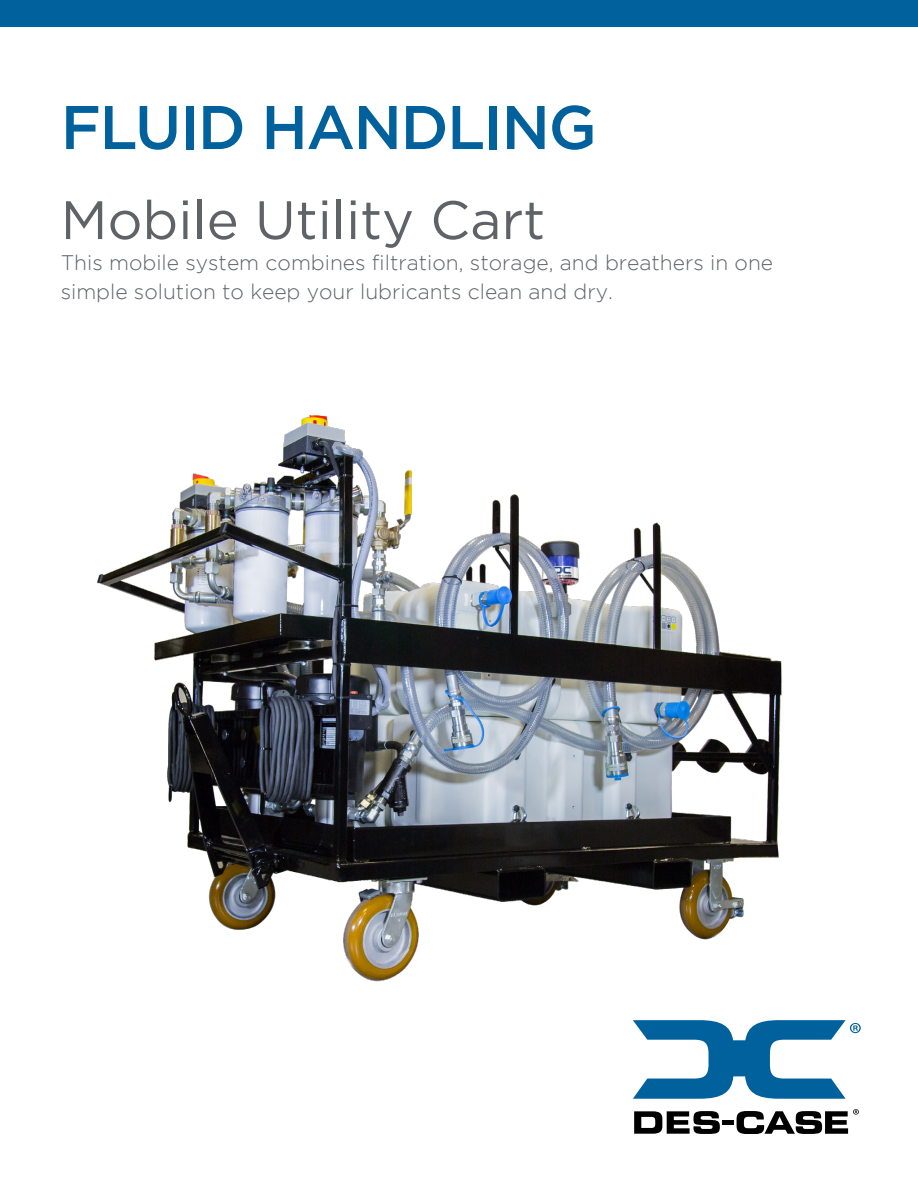
<style>
.page{position:relative;width:918px;height:1188px;background:#fff}
.page>*{position:absolute;margin:0;border:0;box-sizing:border-box;transform-origin:0 0}
.t1{font:500 61.5px "Gotham";letter-spacing:-.025em;color:#00619d}
.t2{font:54px "Gotham";color:#5f6368}
.t3{font:300 21px/28.5px "Gotham";color:#5f6368}
</style>
<div class="page">
<svg style="left:633px;top:1020px;width:228px;height:79px"></svg>
<svg style="left:634px;top:1111px;width:86px;height:23px"></svg>
<div style="left:722px;top:1120px;width:12px;height:5px;background:#000"></div>
<svg style="left:737px;top:1109px;width:122px;height:25px"></svg>
<img style="left:97px;top:415px;width:685px;height:567px">
<div style="left:0;top:0;width:918px;height:27px;background:#00619d"></div>
<h1 class="t1" style="left:61px;top:87px;width:538px">FLUID HANDLING</h1>
<h2 class="t2" style="left:61px;top:185px;width:486px">Mobile Utility Cart</h2>
<p class="t3" style="left:61px;top:248px;width:714px">This mobile system combines filtration, storage, and breathers in one simple solution to keep your lubricants clean and dry.</p>
</div>
